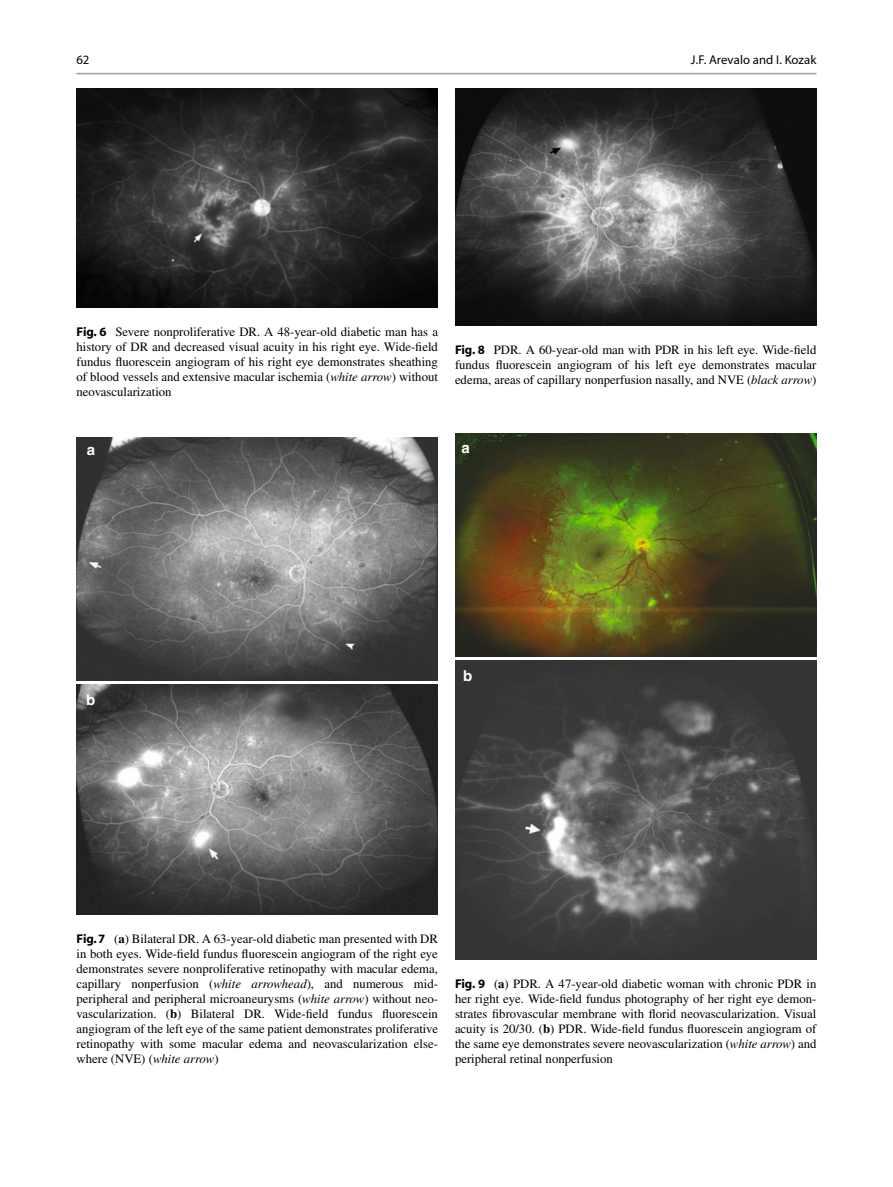
<style>
.page{position:relative;width:893px;height:1187px;background:#fff}
.page>*{position:absolute;margin:0;border:0;box-sizing:border-box;transform-origin:0 0}
.t1{font:700 15px "Lndqxv Helvetica";color:#fff}
.t2{font:12.75px/15px "Vmtvbf Times";color:#000;text-align:justify}
.t3{font:12.75px "Fwmsrp Myriad";color:#000}
.s1{font-family:"Mvljqj Myriad";font-weight:700}
.s2{font-family:"Nwdwrm Times";font-style:italic}
.s3{font-family:"Fxctxk Times";font-weight:700}
</style>
<div class="page">
<img style="left:77px;top:88px;width:361px;height:219px">
<img style="left:77px;top:684px;width:361px;height:230px">
<img style="left:77px;top:438px;width:361px;height:242px">
<img style="left:455px;top:88px;width:361px;height:238px">
<img style="left:455px;top:660px;width:361px;height:299px">
<img style="left:455px;top:434px;width:361px;height:222px">
<hr style="left:77px;top:73px;width:739px;height:1px;background:#9c9c9c">
<p class="t3" style="left:77px;top:55px;width:14px">62</p>
<p class="t3" style="left:691px;top:55px;width:127px">J.F. Arevalo and I. Kozak</p>
<p class="t2" style="left:77px;top:326px;width:363px"><span class="s1">Fig. 6</span> Severe nonproliferative DR. A 48-year-old diabetic man has a history of DR and decreased visual acuity in his right eye. Wide-field fundus fluorescein angiogram of his right eye demonstrates sheathing of blood vessels and extensive macular ischemia ( <span class="s2">white arrow</span> ) without neovascularization</p>
<p class="t2" style="left:455px;top:344px;width:363px"><span class="s1">Fig. 8</span> PDR. A 60-year-old man with PDR in his left eye. Wide-field fundus fluorescein angiogram of his left eye demonstrates macular edema, areas of capillary nonperfusion nasally, and NVE ( <span class="s2">black arrow</span> )</p>
<p class="t1" style="left:87px;top:440px;width:10px">a</p>
<p class="t1" style="left:462px;top:439px;width:10px">a</p>
<p class="t1" style="left:86px;top:690px;width:11px">b</p>
<p class="t1" style="left:463px;top:666px;width:11px">b</p>
<p class="t2" style="left:77px;top:932px;width:363px"><span class="s1">Fig. 7</span> ( <span class="s3">a</span> ) Bilateral DR. A 63-year-old diabetic man presented with DR in both eyes. Wide-field fundus fluorescein angiogram of the right eye demonstrates severe nonproliferative retinopathy with macular edema, capillary nonperfusion ( <span class="s2">white arrowhead</span> ), and numerous mid&shy;peripheral and peripheral microaneurysms ( <span class="s2">white arrow</span> ) without neo&shy;vascularization. ( <span class="s3">b</span> ) Bilateral DR. Wide-field fundus fluorescein angiogram of the left eye of the same patient demonstrates proliferative retinopathy with some macular edema and neovascularization else&shy;where (NVE) ( <span class="s2">white arrow</span> )</p>
<p class="t2" style="left:455px;top:977px;width:363px"><span class="s1">Fig. 9</span> ( <span class="s3">a</span> ) PDR. A 47-year-old diabetic woman with chronic PDR in her right eye. Wide-field fundus photography of her right eye demon&shy;strates fibrovascular membrane with florid neovascularization. Visual acuity is 20/30. ( <span class="s3">b</span> ) PDR. Wide-field fundus fluorescein angiogram of the same eye demonstrates severe neovascularization ( <span class="s2">white arrow</span> ) and peripheral retinal nonperfusion</p>
</div>
